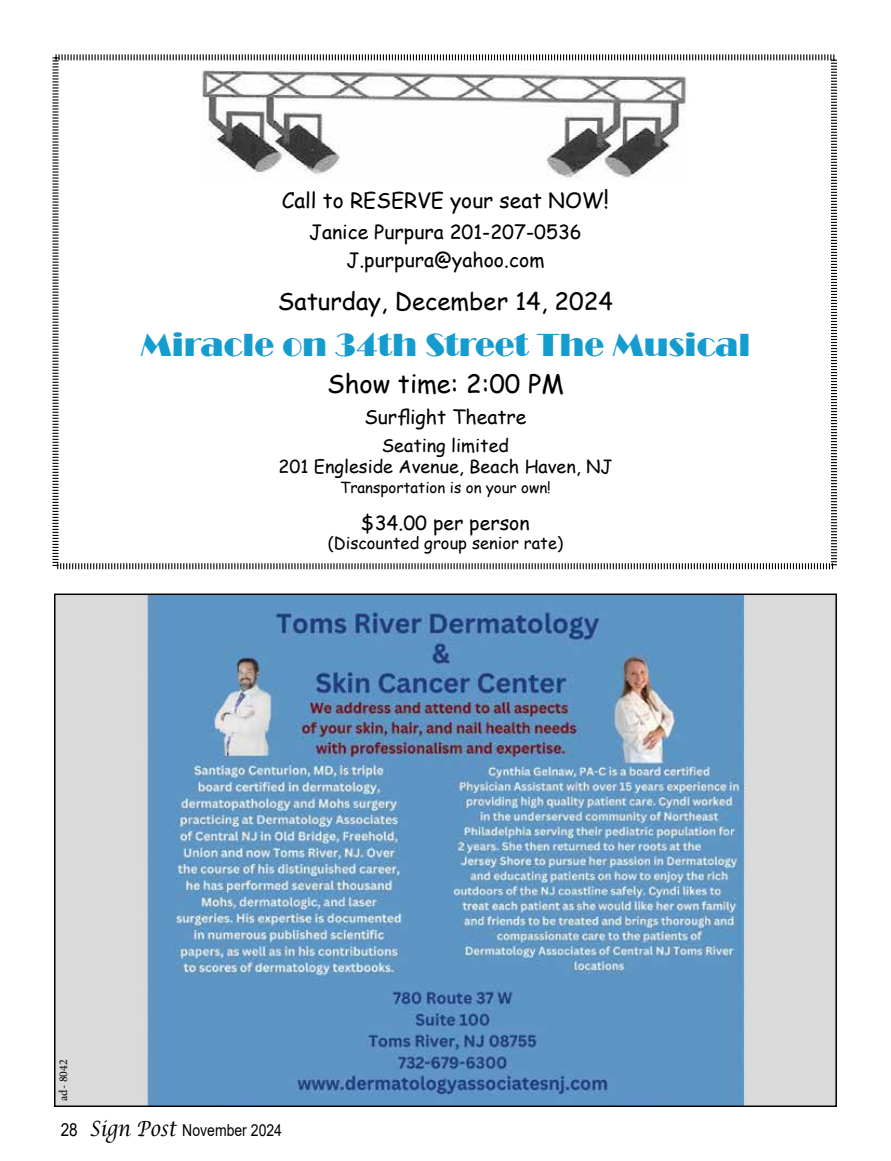
<style>
.page{position:relative;width:891px;height:1161px;background:#fff}
.page>*{position:absolute;margin:0;border:0;box-sizing:border-box;transform-origin:0 0}
.t1{font:33px "Broadway";color:#159ccf}
.t2{font:25.5px "Comic Sans MS";color:#000}
.t3{font:24px "Comic Sans MS";color:#000}
.t4{font:21px "Comic Sans MS";color:#000}
.t5{font:19.5px/28.8px "Comic Sans MS";color:#000;text-align:center}
.t6{font:18px/21.6px "Comic Sans MS";color:#000;text-align:center}
.t7{font:16.5px "Comic Sans MS";color:#000}
.t8{font:16.5px "Arial";color:#000;scale:.85 1}
.t9{font:15px "Comic Sans MS";color:#000}
.t10{font:12px "Minion Pro";color:#000}
.s1{font-size:24px}
.s2{font-size:18px}
.s3{font-family:"Lucida Calligraphy";font-style:italic;font-size:21px}
</style>
<div class="page">
<img style="left:56px;top:596px;width:779px;height:509px">
<svg style="left:52px;top:54px;width:785px;height:516px"></svg>
<img style="left:201px;top:70px;width:489px;height:110px">
<p class="t4" style="left:282px;top:185px;width:329px">Call to RESERVE your seat NOW<span class="s1">!</span></p>
<p class="t5" style="left:309px;top:216px;width:274px">Janice Purpura 201-207-0536<br>J.purpura@yahoo.com</p>
<p class="t3" style="left:278px;top:283px;width:337px">Saturday, December 14, 2024</p>
<h1 class="t1" style="left:141px;top:326px;width:611px">Miracle on 34th Street The Musical</h1>
<h2 class="t2" style="left:327px;top:365px;width:238px">Show time: 2:00 PM</h2>
<p class="t5" style="left:364px;top:401px;width:164px">Surflight Theatre</p>
<p class="t6" style="left:278px;top:434px;width:336px">Seating limited<br>201 Engleside Avenue, Beach Haven, NJ</p>
<p class="t9" style="left:340px;top:476px;width:212px">Transportation is on your own!</p>
<p class="t5" style="left:361px;top:508px;width:170px">$34.00 per person</p>
<p class="t7" style="left:328px;top:531px;width:237px">(Discounted group senior rate)</p>
<p class="t10" style="left:55px;top:1101px;width:43px;rotate:-90deg">ad- 8042</p>
<p class="t8" style="left:61px;top:1119px;width:262px"><span class="s2">28</span> <span class="s3">Sign Post</span> November 2024</p>
</div>
